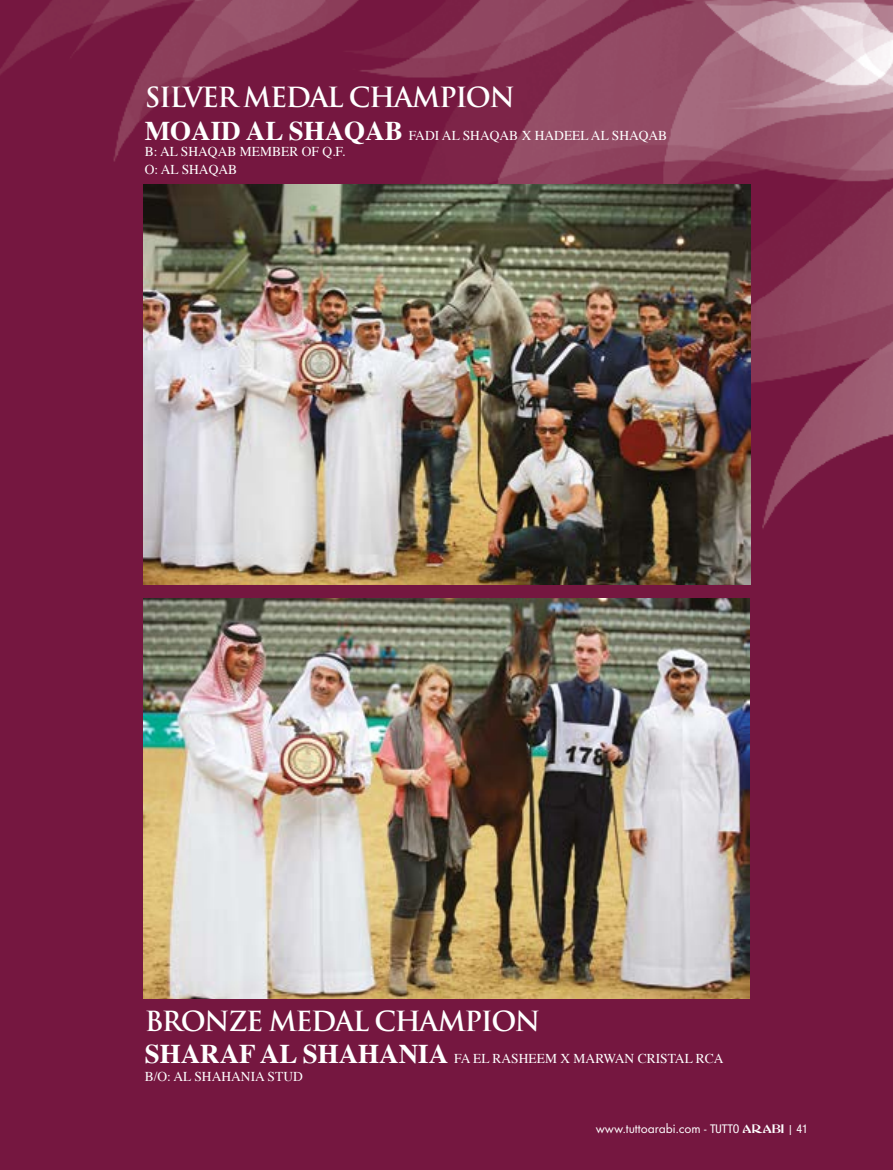
<style>
.page{position:relative;width:893px;height:1170px;background:#fff}
.page>*{position:absolute;margin:0;border:0;box-sizing:border-box;transform-origin:0 0}
.t1{font:700 27px "Trajan Pro";letter-spacing:-.05em;color:#fff}
.t2{font:13.5px/16.2px "Times";color:#fff}
.t3{font:13.5px "Futura T";color:#fff}
.s1{font-weight:700;font-size:27px}
.s2{font-family:"Helvetica Neue";font-stretch:condensed;font-size:12px}
.s3{font-family:"Abbess";font-size:12px}
.s4{font-size:12px}
</style>
<div class="page">
<img style="left:0;top:0;width:893px;height:1169px">
<img style="left:144px;top:184px;width:606px;height:400px">
<img style="left:143px;top:599px;width:607px;height:399px">
<h1 class="t1" style="left:145px;top:81px;width:372px">SI LVER MEDAL CHAMPION</h1>
<p class="t2" style="left:145px;top:126px;width:524px"><span class="s1">MOAID AL SHAQAB</span> FADI AL SHAQAB X HADEEL AL SHAQAB<br>B: AL SHAQAB</p>
<p class="t2" style="left:240px;top:142px;width:23px">MEMBER</p>
<p class="t2" style="left:302px;top:142px;width:45px">OF Q.F.</p>
<p class="t2" style="left:145px;top:160px;width:55px">O: AL SHAQAB</p>
<h1 class="t1" style="left:145px;top:1003px;width:22px">BRON</h1>
<h1 class="t1" style="left:228px;top:1003px;width:313px">ZE MEDAL CHAMPION</h1>
<p class="t2" style="left:145px;top:1048px;width:580px;line-height:18px"><span class="s1">SHARAF AL SHAHANIA</span> FA EL RASHEEM X MARWAN CRISTAL RCA<br>B/O: AL SHAHANIA</p>
<p class="t2" style="left:268px;top:1067px;width:18px">STUD</p>
<p class="t3" style="left:596px;top:1120px;width:214px">www.tuttoarabi.com - <span class="s2">TUTTO</span> <span class="s3">ARABI</span> <span class="s4">|</span> <span class="s2">41</span></p>
</div>
